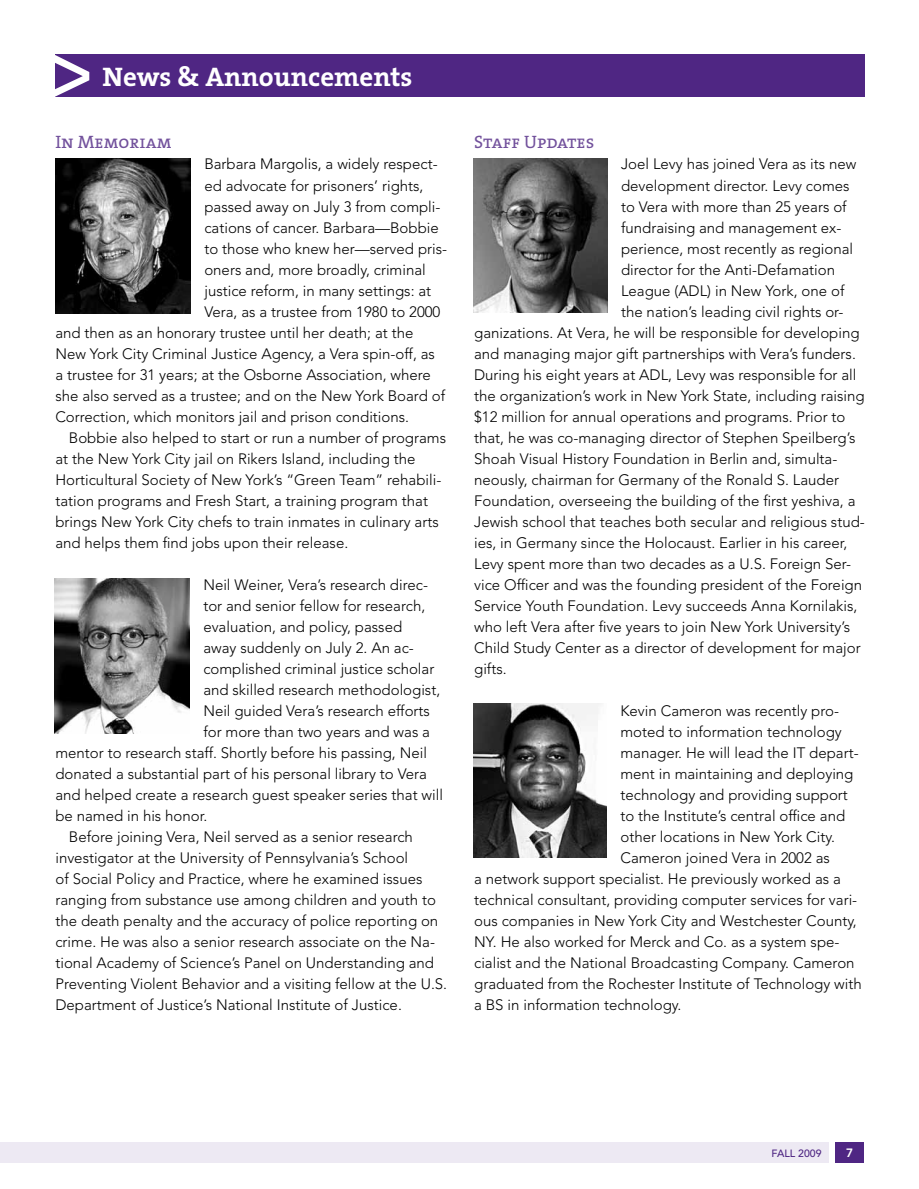
<style>
.page{position:relative;width:919px;height:1189px;background:#fff}
.page>*{position:absolute;margin:0;border:0;box-sizing:border-box;transform-origin:0 0}
.t1{font:700 27px "The Serif";color:#fff}
.t2{font:18px "The Serif Caps";color:#72519c}
.t3{font:300 15px "Avenir LT Std";color:#000}
.t4{font:800 12px "Avenir LT Std";color:#fff}
.t5{font:500 10.5px "Avenir";color:#4f2683}
</style>
<div class="page">
<div style="left:1px;top:1141px;width:828px;height:21px;background:#ede9f3"></div>
<div style="left:835px;top:1141px;width:28px;height:21px;background:#4f2683"></div>
<div style="left:55px;top:55px;width:810px;height:42px;background:#4f2683"></div>
<svg style="left:55px;top:55px;width:34px;height:42px"></svg>
<img style="left:473px;top:703px;width:134px;height:154px">
<img style="left:473px;top:158px;width:134px;height:154px">
<img style="left:55px;top:578px;width:135px;height:155px">
<img style="left:56px;top:159px;width:135px;height:154px">
<h1 class="t1" style="left:103px;top:54px;width:311px">News &amp; Announcements</h1>
<p class="t2" style="left:55px;top:127px;width:118px">In Memoriam</p>
<p class="t3" style="left:204px;top:155px;width:235px">Barbara Margolis, a widely respect-</p>
<p class="t3" style="left:204px;top:176px;width:220px">ed advocate for prisoners’ rights,</p>
<p class="t3" style="left:204px;top:197px;width:237px">passed away on July 3 from compli-</p>
<p class="t3" style="left:204px;top:218px;width:236px">cations of cancer. Barbara—Bobbie</p>
<p class="t3" style="left:204px;top:239px;width:244px">to those who knew her—served pris-</p>
<p class="t3" style="left:204px;top:260px;width:223px">oners and, more broadly, criminal</p>
<p class="t3" style="left:204px;top:281px;width:228px">justice reform, in many settings: at</p>
<p class="t3" style="left:204px;top:302px;width:237px">Vera, as a trustee from 1980 to 2000</p>
<p class="t3" style="left:55px;top:323px;width:359px">and then as an honorary trustee until her death; at the</p>
<p class="t3" style="left:55px;top:344px;width:381px">New York City Criminal Justice Agency, a Vera spin-off, as</p>
<p class="t3" style="left:55px;top:365px;width:377px">a trustee for 31 years; at the Osborne Association, where</p>
<p class="t3" style="left:55px;top:386px;width:391px">she also served as a trustee; and on the New York Board of</p>
<p class="t3" style="left:55px;top:407px;width:355px">Correction, which monitors jail and prison conditions.</p>
<p class="t3" style="left:69px;top:428px;width:378px">Bobbie also helped to start or run a number of programs</p>
<p class="t3" style="left:55px;top:449px;width:361px">at the New York City jail on Rikers Island, including the</p>
<p class="t3" style="left:55px;top:470px;width:387px">Horticultural Society of New York’s “Green Team” rehabili-</p>
<p class="t3" style="left:55px;top:491px;width:374px">tation programs and Fresh Start, a training program that</p>
<p class="t3" style="left:55px;top:512px;width:385px">brings New York City chefs to train inmates in culinary arts</p>
<p class="t3" style="left:55px;top:533px;width:294px">and helps them find jobs upon their release.</p>
<p class="t3" style="left:203px;top:575px;width:226px">Neil Weiner, Vera’s research direc-</p>
<p class="t3" style="left:203px;top:596px;width:223px">tor and senior fellow for research,</p>
<p class="t3" style="left:203px;top:617px;width:200px">evaluation, and policy, passed</p>
<p class="t3" style="left:203px;top:638px;width:212px">away suddenly on July 2. An ac-</p>
<p class="t3" style="left:203px;top:659px;width:232px">complished criminal justice scholar</p>
<p class="t3" style="left:203px;top:680px;width:238px">and skilled research methodologist,</p>
<p class="t3" style="left:203px;top:701px;width:228px">Neil guided Vera’s research efforts</p>
<p class="t3" style="left:203px;top:722px;width:228px">for more than two years and was a</p>
<p class="t3" style="left:55px;top:743px;width:373px">mentor to research staff. Shortly before his passing, Neil</p>
<p class="t3" style="left:55px;top:764px;width:373px">donated a substantial part of his personal library to Vera</p>
<p class="t3" style="left:55px;top:785px;width:389px">and helped create a research guest speaker series that will</p>
<p class="t3" style="left:55px;top:806px;width:153px">be named in his honor.</p>
<p class="t3" style="left:69px;top:827px;width:345px">Before joining Vera, Neil served as a senior research</p>
<p class="t3" style="left:55px;top:848px;width:354px">investigator at the University of Pennsylvania’s School</p>
<p class="t3" style="left:55px;top:869px;width:368px">of Social Policy and Practice, where he examined issues</p>
<p class="t3" style="left:55px;top:890px;width:382px">ranging from substance use among children and youth to</p>
<p class="t3" style="left:55px;top:911px;width:384px">the death penalty and the accuracy of police reporting on</p>
<p class="t3" style="left:55px;top:932px;width:381px">crime. He was also a senior research associate on the Na-</p>
<p class="t3" style="left:55px;top:953px;width:380px">tional Academy of Science’s Panel on Understanding and</p>
<p class="t3" style="left:55px;top:974px;width:393px">Preventing Violent Behavior and a visiting fellow at the U.S.</p>
<p class="t3" style="left:55px;top:995px;width:348px">Department of Justice’s National Institute of Justice.</p>
<p class="t2" style="left:474px;top:127px;width:122px">Staff Updates</p>
<p class="t3" style="left:621px;top:155px;width:237px">Joel Levy has joined Vera as its new</p>
<p class="t3" style="left:621px;top:176px;width:230px">development director. Levy comes</p>
<p class="t3" style="left:621px;top:197px;width:227px">to Vera with more than 25 years of</p>
<p class="t3" style="left:621px;top:218px;width:222px">fundraising and management ex-</p>
<p class="t3" style="left:621px;top:239px;width:234px">perience, most recently as regional</p>
<p class="t3" style="left:621px;top:260px;width:215px">director for the Anti-Defamation</p>
<p class="t3" style="left:621px;top:281px;width:225px">League (ADL) in New York, one of</p>
<p class="t3" style="left:621px;top:302px;width:224px">the nation’s leading civil rights or-</p>
<p class="t3" style="left:474px;top:323px;width:387px">ganizations. At Vera, he will be responsible for developing</p>
<p class="t3" style="left:474px;top:344px;width:383px">and managing major gift partnerships with Vera’s funders.</p>
<p class="t3" style="left:474px;top:365px;width:384px">During his eight years at ADL, Levy was responsible for all</p>
<p class="t3" style="left:474px;top:386px;width:392px">the organization’s work in New York State, including raising</p>
<p class="t3" style="left:474px;top:407px;width:373px">$12 million for annual operations and programs. Prior to</p>
<p class="t3" style="left:474px;top:428px;width:383px">that, he was co-managing director of Stephen Speilberg’s</p>
<p class="t3" style="left:474px;top:449px;width:365px">Shoah Visual History Foundation in Berlin and, simulta-</p>
<p class="t3" style="left:474px;top:470px;width:366px">neously, chairman for Germany of the Ronald S. Lauder</p>
<p class="t3" style="left:474px;top:491px;width:383px">Foundation, overseeing the building of the first yeshiva, a</p>
<p class="t3" style="left:474px;top:512px;width:392px">Jewish school that teaches both secular and religious stud-</p>
<p class="t3" style="left:474px;top:533px;width:374px">ies, in Germany since the Holocaust. Earlier in his career,</p>
<p class="t3" style="left:474px;top:554px;width:378px">Levy spent more than two decades as a U.S. Foreign Ser-</p>
<p class="t3" style="left:474px;top:575px;width:389px">vice Officer and was the founding president of the Foreign</p>
<p class="t3" style="left:474px;top:596px;width:384px">Service Youth Foundation. Levy succeeds Anna Kornilakis,</p>
<p class="t3" style="left:474px;top:617px;width:377px">who left Vera after five years to join New York University’s</p>
<p class="t3" style="left:474px;top:638px;width:388px">Child Study Center as a director of development for major</p>
<p class="t3" style="left:474px;top:659px;width:34px">gifts.</p>
<p class="t3" style="left:620px;top:701px;width:220px">Kevin Cameron was recently pro-</p>
<p class="t3" style="left:620px;top:722px;width:223px">moted to information technology</p>
<p class="t3" style="left:620px;top:743px;width:240px">manager. He will lead the IT depart-</p>
<p class="t3" style="left:620px;top:764px;width:234px">ment in maintaining and deploying</p>
<p class="t3" style="left:620px;top:785px;width:229px">technology and providing support</p>
<p class="t3" style="left:620px;top:806px;width:226px">to the Institute’s central office and</p>
<p class="t3" style="left:620px;top:827px;width:216px">other locations in New York City.</p>
<p class="t3" style="left:620px;top:848px;width:211px">Cameron joined Vera in 2002 as</p>
<p class="t3" style="left:474px;top:869px;width:368px">a network support specialist. He previously worked as a</p>
<p class="t3" style="left:474px;top:890px;width:384px">technical consultant, providing computer services for vari-</p>
<p class="t3" style="left:474px;top:911px;width:384px">ous companies in New York City and Westchester County,</p>
<p class="t3" style="left:474px;top:932px;width:367px">NY. He also worked for Merck and Co. as a system spe-</p>
<p class="t3" style="left:474px;top:953px;width:382px">cialist and the National Broadcasting Company. Cameron</p>
<p class="t3" style="left:474px;top:974px;width:389px">graduated from the Rochester Institute of Technology with</p>
<p class="t3" style="left:474px;top:995px;width:209px">a BS in information technology.</p>
<p class="t5" style="left:771px;top:1146px;width:52px">FALL 2009</p>
<p class="t4" style="left:846px;top:1145px;width:9px">7</p>
</div>
